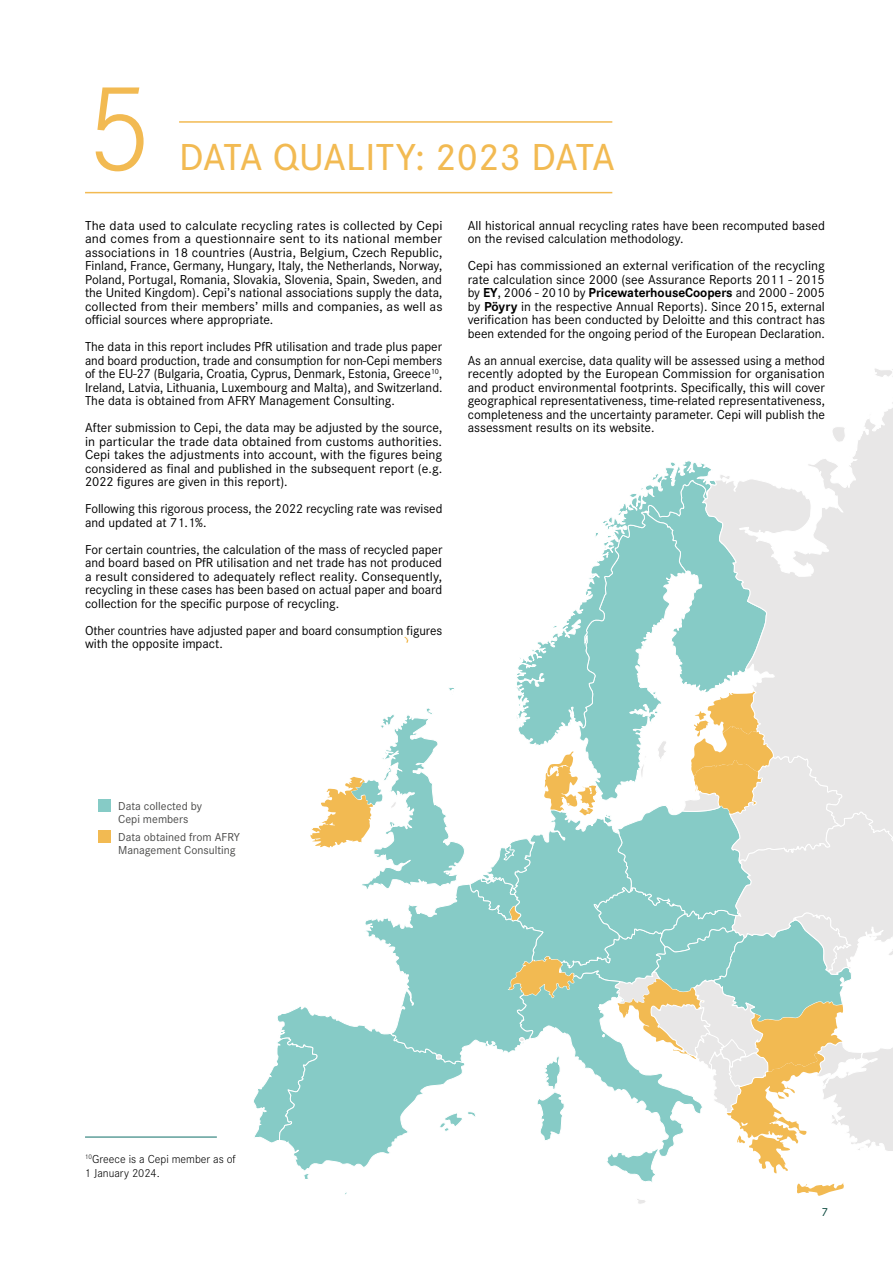
<style>
.page{position:relative;width:893px;height:1263px;background:#fff}
.page>*{position:absolute;margin:0;border:0;box-sizing:border-box;transform-origin:0 0}
.t1{font:300 127.5px "Corporate S";color:#f2ba52}
.t2{font:500 39px "Corporate S";letter-spacing:.01em;color:#f2ba52}
.t3{font:13.5px/13.5px "Corporate S";color:#000;text-align:justify}
.t4{font:13.5px/13.5px "Corporate S";color:#000;text-align:justify;scale:1.05 1}
.t5{font:12px/13.5px "Corporate S";color:#4a4a49}
.t6{font:300 12px/14.2px "Corporate S";color:#000}
.t7{font:12px "Corporate S";color:#004136}
.s1{font-weight:700}
</style>
<div class="page">
<svg style="left:653px;top:461px;width:49px;height:18px"></svg>
<svg style="left:254px;top:479px;width:639px;height:725px"></svg>
<svg style="left:702px;top:368px;width:191px;height:587px"></svg>
<div style="left:98px;top:799px;width:13px;height:13px;background:#86cbc6"></div>
<div style="left:98px;top:830px;width:13px;height:13px;background:#f2ba52"></div>
<hr style="left:179px;top:121px;width:433px;height:2px;background:#f2ba52">
<hr style="left:85px;top:192px;width:527px;height:1px;background:#f2ba52">
<hr style="left:85px;top:1136px;width:132px;height:2px;background:#5f9f9a">
<h1 class="t1" style="left:85px;top:45px;width:68px">5</h1>
<h2 class="t2" style="left:179px;top:132px;width:437px">DATA QUALITY: 2023 DATA</h2>
<p class="t4" style="left:85px;top:218px;width:342px">The data used to calculate recycling rates is collected by Cepi and comes from a questionnaire sent to its national member associations in 18 countries (Austria, Belgium, Czech Republic, Finland, France, Germany, Hungary, Italy, the Netherlands, Norway, Poland, Portugal, Romania, Slovakia, Slovenia, Spain, Sweden, and the United Kingdom). Cepi’s national associations supply the data, collected from their members’ mills and companies, as well as official sources where appropriate.</p>
<p class="t3" style="left:85px;top:339px;width:359px">The data in this report includes PfR utilisation and trade plus paper and board production, trade and consumption for non-Cepi members of the EU-27 (Bulgaria, Croatia, Cyprus, Denmark, Estonia, Greece<sup>10</sup>, Ireland, Latvia, Lithuania, Luxembourg and Malta), and Switzerland.<br>The data is obtained from AFRY Management Consulting.</p>
<p class="t3" style="left:85px;top:420px;width:359px">After submission to Cepi, the data may be adjusted by the source, in particular the trade data obtained from customs authorities.<br>Cepi takes the adjustments into account, with the figures being considered as final and published in the subsequent report (e.g.<br>2022 figures are given in this report).</p>
<p class="t3" style="left:85px;top:501px;width:359px">Following this rigorous process, the 2022 recycling rate was revised and updated at 71.1%.</p>
<p class="t3" style="left:85px;top:542px;width:359px">For certain countries, the calculation of the mass of recycled paper and board based on PfR utilisation and net trade has not produced a result considered to adequately reflect reality. Consequently, recycling in these cases has been based on actual paper and board collection for the specific purpose of recycling.</p>
<p class="t3" style="left:85px;top:623px;width:359px">Other countries have adjusted paper and board consumption figures with the opposite impact.</p>
<p class="t3" style="left:468px;top:218px;width:359px">All historical annual recycling rates have been recomputed based on the revised calculation methodology.</p>
<p class="t3" style="left:468px;top:258px;width:359px">Cepi has commissioned an external verification of the recycling rate calculation since 2000 (see Assurance Reports 2011 - 2015 by <span class="s1">EY</span>, 2006 - 2010 by <span class="s1">PricewaterhouseCoopers</span> and 2000 - 2005 by <span class="s1">Pöyry</span> in the respective Annual Reports). Since 2015, external verification has been conducted by Deloitte and this contract has been extended for the ongoing period of the European Declaration.</p>
<p class="t3" style="left:468px;top:353px;width:359px">As an annual exercise, data quality will be assessed using a method recently adopted by the European Commission for organisation and product environmental footprints. Specifically, this will cover geographical representativeness, time-related representativeness, completeness and the uncertainty parameter. Cepi will publish the assessment results on its website.</p>
<p class="t5" style="left:118px;top:798px;width:85px">Data collected by<br>Cepi members</p>
<p class="t5" style="left:118px;top:830px;width:123px">Data obtained from AFRY<br>Management Consulting</p>
<p class="t6" style="left:85px;top:1151px;width:152px"><sup>10</sup>Greece is a Cepi member as of<br>1 January 2024.</p>
<p class="t7" style="left:822px;top:1204px;width:8px">7</p>
</div>
